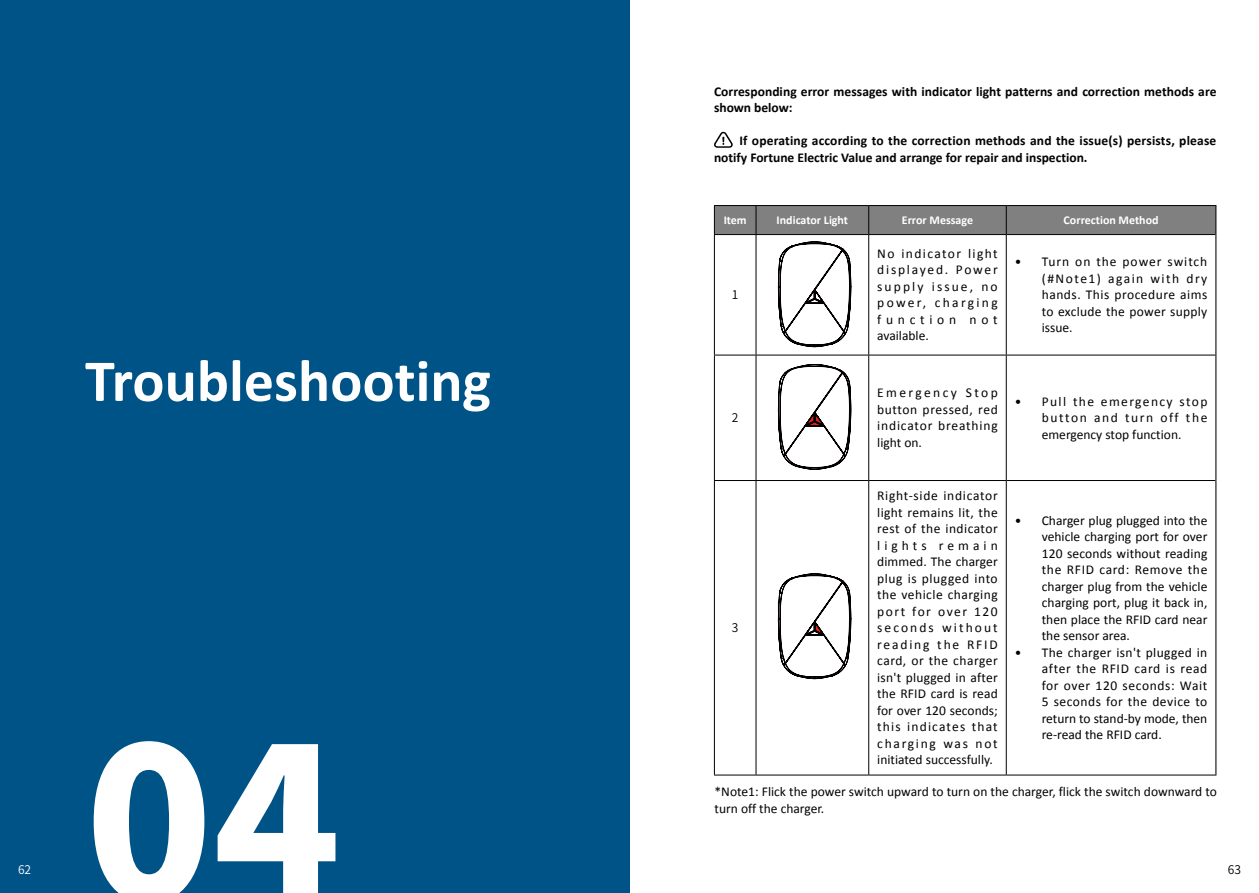
<style>
.page{position:relative;width:1259px;height:893px;background:#fff}
.page>*{position:absolute;margin:0;border:0;box-sizing:border-box;transform-origin:0 0}
.t1{font:900 210px "Noto Sans CJ Ktc";color:#fff}
.t2{font:700 60px "Calibri";color:#fff}
.t3{font:13.5px/16.5px "Calibri";letter-spacing:.02em;color:#040000;text-align:justify}
.t4{font:13.5px/16.5px "Calibri";color:#000;text-align:justify}
.t5{font:700 13.5px/16.5px "Calibri";letter-spacing:.005em;color:#040000}
.t6{font:13.5px/16.5px "Calibri";color:#040000}
.t7{font:700 12px "Calibri";color:#fff}
.t8{font:600 12px "Noto Sans CJ Ktc";color:#000}
.t9{font:600 12px "Noto Sans CJ Ktc";color:#fff}
.t10{font:600 12px "Noto Sans CJ Ktc";color:#040000}
</style>
<div class="page">
<div style="left:0;top:0;width:629px;height:893px;background:#005386"></div>
<svg style="left:715px;top:235px;width:500px;height:540px"></svg>
<hr style="left:755px;top:235px;width:1px;height:120px;background:#000">
<hr style="left:868px;top:235px;width:1px;height:120px;background:#000">
<hr style="left:1006px;top:235px;width:1px;height:120px;background:#000">
<hr style="left:714px;top:355px;width:42px;height:1px;background:#000">
<hr style="left:756px;top:355px;width:112px;height:1px;background:#000">
<hr style="left:755px;top:355px;width:1px;height:125px;background:#000">
<hr style="left:868px;top:355px;width:138px;height:1px;background:#000">
<hr style="left:868px;top:355px;width:1px;height:125px;background:#000">
<hr style="left:1006px;top:355px;width:209px;height:1px;background:#000">
<hr style="left:1006px;top:355px;width:1px;height:125px;background:#000">
<hr style="left:714px;top:480px;width:42px;height:1px;background:#000">
<hr style="left:756px;top:480px;width:112px;height:1px;background:#000">
<hr style="left:755px;top:481px;width:1px;height:294px;background:#000">
<hr style="left:868px;top:480px;width:138px;height:1px;background:#000">
<hr style="left:868px;top:481px;width:1px;height:294px;background:#000">
<hr style="left:1006px;top:480px;width:209px;height:1px;background:#000">
<hr style="left:1006px;top:481px;width:1px;height:294px;background:#000">
<hr style="left:1215px;top:235px;width:1px;height:120px;background:#000">
<hr style="left:1215px;top:355px;width:1px;height:125px;background:#000">
<hr style="left:1215px;top:480px;width:1px;height:295px;background:#000">
<hr style="left:714px;top:205px;width:42px;height:1px;background:#000">
<div style="left:714px;top:206px;width:502px;height:29px;background:#808080"></div>
<hr style="left:756px;top:205px;width:112px;height:1px;background:#000">
<hr style="left:868px;top:205px;width:138px;height:1px;background:#000">
<hr style="left:1006px;top:205px;width:210px;height:1px;background:#000">
<hr style="left:714px;top:235px;width:1px;height:120px;background:#000">
<hr style="left:714px;top:355px;width:1px;height:125px;background:#000">
<hr style="left:714px;top:481px;width:1px;height:294px;background:#000">
<hr style="left:714px;top:775px;width:42px;height:1px;background:#000">
<hr style="left:756px;top:775px;width:112px;height:1px;background:#000">
<hr style="left:868px;top:775px;width:138px;height:1px;background:#000">
<hr style="left:1006px;top:775px;width:210px;height:1px;background:#000">
<svg style="left:714px;top:132px;width:19px;height:16px"></svg>
<svg style="left:778px;top:242px;width:73px;height:105px"></svg>
<svg style="left:778px;top:364px;width:73px;height:105px"></svg>
<svg style="left:778px;top:574px;width:73px;height:105px"></svg>
<p class="t5" style="left:714px;top:83px;width:504px">Corresponding error messages with indicator light patterns and correction methods are shown below:</p>
<p class="t5" style="left:714px;top:132px;width:504px;text-indent:25px">If operating according to the correction methods and the issue(s) persists, please notify Fortune Electric Value and arrange for repair and inspection.</p>
<p class="t7" style="left:723px;top:211px;width:25px">Item</p>
<p class="t7" style="left:776px;top:211px;width:73px">Indicator Light</p>
<p class="t7" style="left:902px;top:211px;width:73px">Error Message</p>
<p class="t7" style="left:1063px;top:211px;width:96px">Correction Method</p>
<h2 class="t2" style="left:85px;top:338px;width:407px">Troubleshooting</h2>
<p class="t8" style="left:732px;top:288px;width:8px">1</p>
<p class="t8" style="left:732px;top:411px;width:8px">2</p>
<p class="t3" style="left:877px;top:244px;width:122px">No indicator light displayed. Power supply issue, no power, charging function not available.</p>
<p class="t3" style="left:1041px;top:253px;width:167px;text-indent:-27px">• Turn on the power switch (#Note1) again with dry hands. This procedure aims to exclude the power supply issue.</p>
<p class="t3" style="left:877px;top:384px;width:122px">Emergency Stop button pressed, red indicator breathing light on.</p>
<p class="t3" style="left:1041px;top:392px;width:167px;text-indent:-27px">• Pull the emergency stop button and turn off the emergency stop function.</p>
<p class="t3" style="left:877px;top:487px;width:122px">Right-side indicator light remains lit, the rest of the indicator lights remain dimmed. The charger plug is plugged into the vehicle charging port for over 120 seconds without reading the RFID card, or the charger isn't plugged in after the RFID card is read for over 120 seconds; this indicates that charging was not initiated successfully.</p>
<p class="t4" style="left:1041px;top:511px;width:167px;text-indent:-27px">• Charger plug plugged into the vehicle charging port for over 120 seconds without reading the RFID card: Remove the charger plug from the vehicle charging port, plug it back in, then place the RFID card near the sensor area.</p>
<p class="t4" style="left:1041px;top:643px;width:167px;text-indent:-27px">• The charger isn't plugged in after the RFID card is read for over 120 seconds: Wait 5 seconds for the device to return to stand-by mode, then re-read the RFID card.</p>
<p class="t8" style="left:732px;top:621px;width:8px">3</p>
<h1 class="t1" style="left:85px;top:705px;width:257px">04</h1>
<p class="t6" style="left:714px;top:783px;width:504px">*Note1: Flick the power switch upward to turn on the charger, flick the switch downward to turn off the charger.</p>
<p class="t9" style="left:18px;top:862px;width:15px">62</p>
<p class="t10" style="left:1227px;top:862px;width:15px">63</p>
</div>
